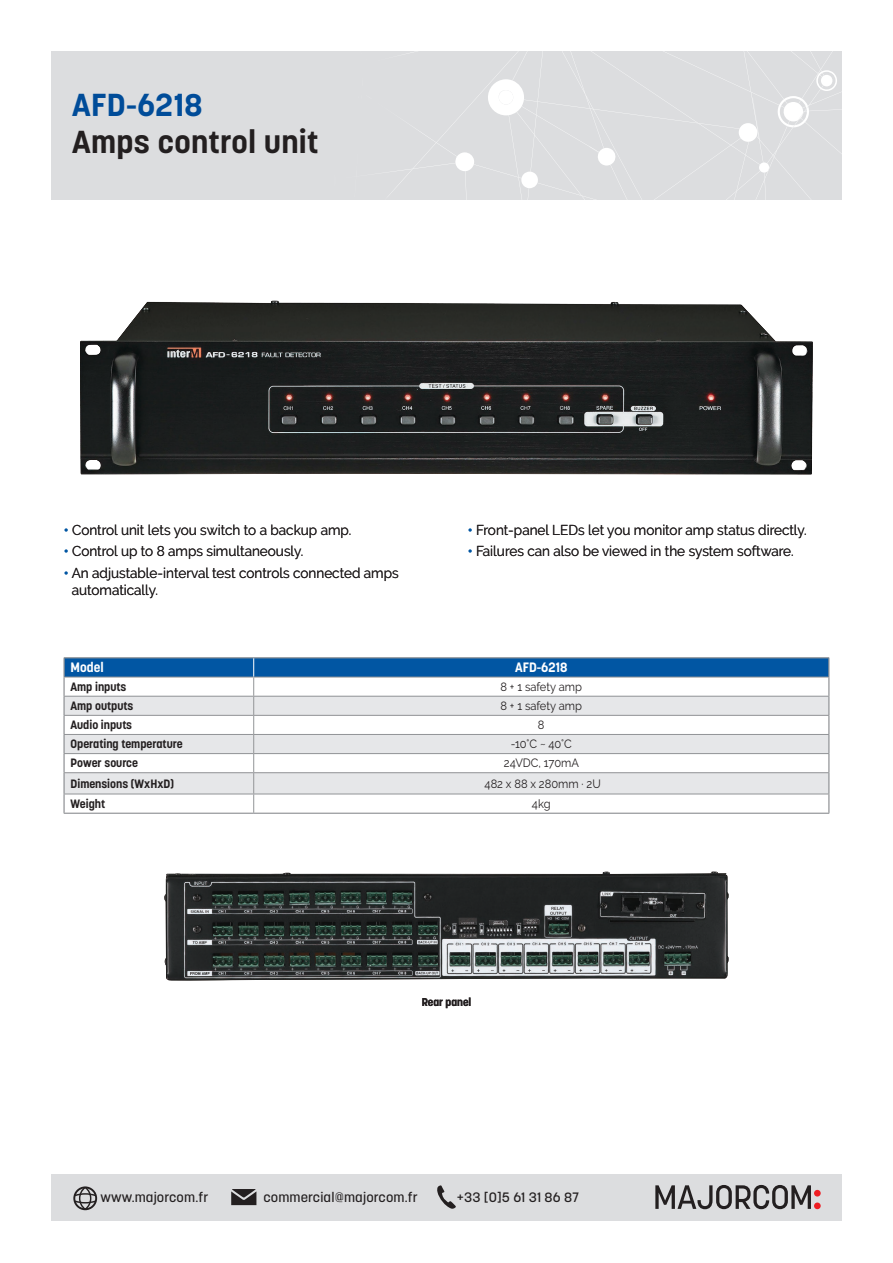
<style>
.page{position:relative;width:893px;height:1263px;background:#fff}
.page>*{position:absolute;margin:0;border:0;box-sizing:border-box;transform-origin:0 0}
.t1{font:700 31.5px "Korolev";letter-spacing:.01em;color:#231f20;scale:1.05 1}
.t2{font:700 31.5px "Korolev";letter-spacing:.01em;color:#004c99;scale:1.05 1}
.t3{font:14.25px/17.1px "Raleway";color:#231f20;scale:.95 1}
.t4{font:500 13.5px "Korolev";letter-spacing:.01em;color:#231f20;scale:1.05 1}
.t5{font:700 13.5px "Korolev";color:#fff}
.t6{font:700 12px "Korolev";color:#231f20}
.t7{font:12px "Raleway";color:#231f20;scale:.93 1}
.t8{font:700 11.25px "Korolev";color:#231f20}
.s1{font-weight:700;color:#0156a3}
</style>
<div class="page">
<div style="left:51px;top:51px;width:791px;height:149px;background:#dcdddf"></div>
<svg style="left:390px;top:51px;width:452px;height:149px"></svg>
<div style="left:51px;top:1174px;width:791px;height:46px;background:#dcdddf"></div>
<svg style="left:655px;top:1185px;width:166px;height:24px"></svg>
<svg style="left:73px;top:1186px;width:24px;height:24px"></svg>
<svg style="left:231px;top:1189px;width:25px;height:16px"></svg>
<svg style="left:437px;top:1185px;width:19px;height:24px"></svg>
<img style="left:80px;top:301px;width:733px;height:173px">
<img style="left:164px;top:871px;width:565px;height:110px">
<hr style="left:64px;top:657px;width:190px;height:1px;background:#939598">
<hr style="left:64px;top:813px;width:190px;height:1px;background:#939598">
<hr style="left:254px;top:657px;width:575px;height:1px;background:#939598">
<hr style="left:254px;top:813px;width:575px;height:1px;background:#939598">
<svg style="left:64px;top:658px;width:765px;height:155px"></svg>
<p class="t2" style="left:72px;top:85px;width:126px">AFD-6218</p>
<p class="t1" style="left:72px;top:122px;width:236px">Amps control unit</p>
<p class="t3" style="left:64px;top:521px;width:304px"><span class="s1">•</span> Control unit lets you switch to a backup amp.</p>
<p class="t3" style="left:64px;top:543px;width:254px"><span class="s1">•</span> Control up to 8 amps simultaneously.</p>
<p class="t3" style="left:72px;top:564px;width:346px;text-indent:-8px"><span class="s1">•</span> An adjustable-interval test controls connected amps automatically.</p>
<p class="t3" style="left:468px;top:521px;width:358px"><span class="s1">•</span> Front-panel LEDs let you monitor amp status directly.</p>
<p class="t3" style="left:468px;top:543px;width:345px"><span class="s1">•</span> Failures can also be viewed in the system software.</p>
<p class="t5" style="left:71px;top:659px;width:35px">Model</p>
<p class="t5" style="left:515px;top:659px;width:54px">AFD-6218</p>
<p class="t6" style="left:71px;top:679px;width:57px">Amp inputs</p>
<p class="t7" style="left:500px;top:680px;width:89px">8 + 1 safety amp</p>
<p class="t6" style="left:71px;top:698px;width:64px">Amp outputs</p>
<p class="t7" style="left:500px;top:699px;width:89px">8 + 1 safety amp</p>
<p class="t6" style="left:71px;top:717px;width:63px">Audio inputs</p>
<p class="t7" style="left:538px;top:718px;width:9px">8</p>
<p class="t6" style="left:71px;top:736px;width:114px">Operating temperature</p>
<p class="t7" style="left:511px;top:737px;width:67px">-10°C ~ 40°C</p>
<p class="t6" style="left:71px;top:756px;width:69px">Power source</p>
<p class="t7" style="left:504px;top:756px;width:82px">24VDC, 170mA</p>
<p class="t6" style="left:71px;top:776px;width:105px">Dimensions (WxHxD)</p>
<p class="t7" style="left:485px;top:776px;width:126px">482 x 88 x 280mm · 2U</p>
<p class="t6" style="left:71px;top:796px;width:36px">Weight</p>
<p class="t7" style="left:532px;top:797px;width:22px">4kg</p>
<p class="t8" style="left:422px;top:995px;width:51px">Rear panel</p>
<p class="t4" style="left:100px;top:1188px;width:104px">www.majorcom.fr</p>
<p class="t4" style="left:263px;top:1188px;width:149px">commercial@majorcom.fr</p>
<p class="t4" style="left:457px;top:1188px;width:118px">+33 [0]5 61 31 86 87</p>
</div>
